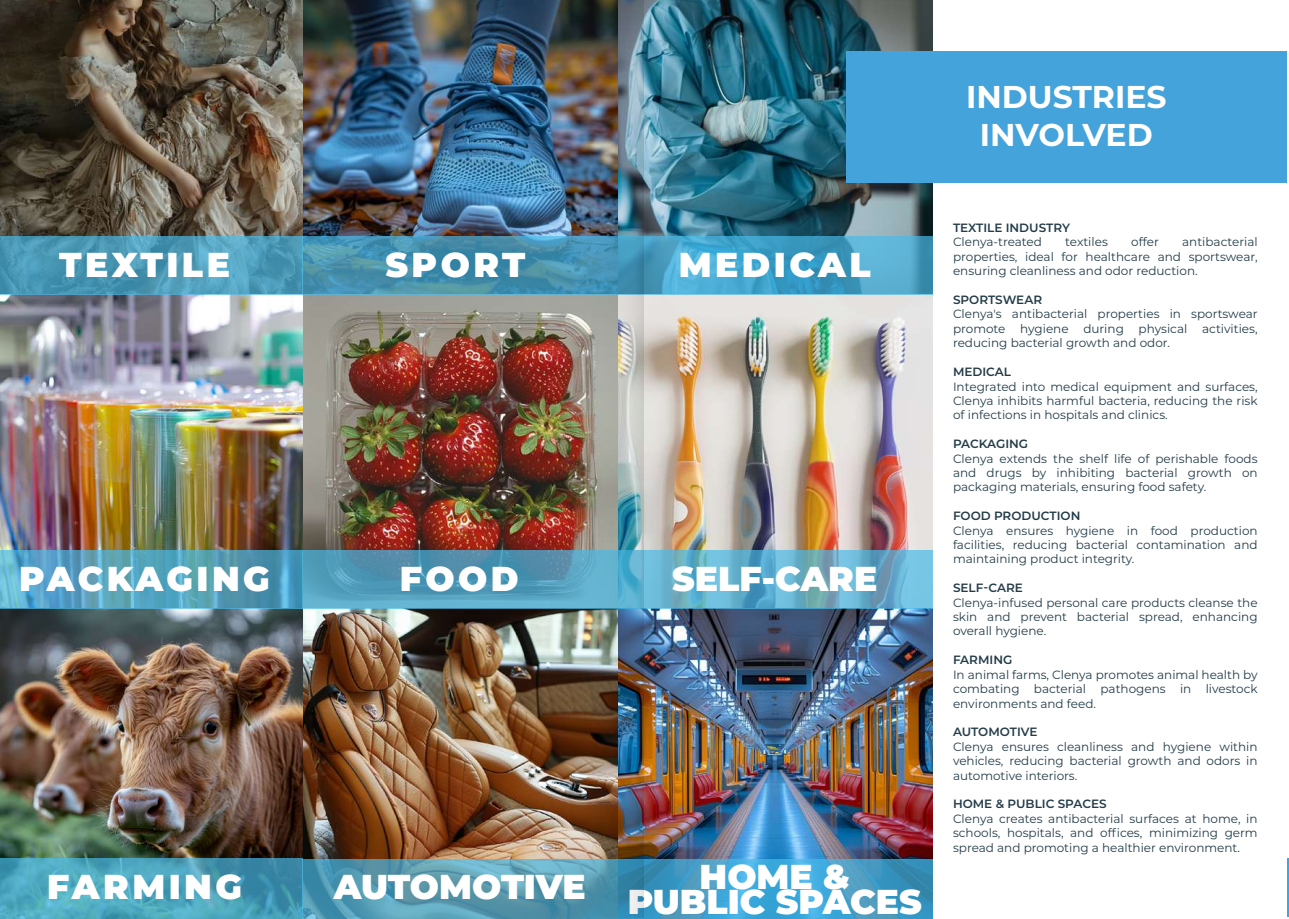
<style>
.page{position:relative;width:1289px;height:919px;background:#fff}
.page>*{position:absolute;margin:0;border:0;box-sizing:border-box;transform-origin:0 0}
.t1{font:900 34.5px "Montserrat";letter-spacing:.09em;color:#fff}
.t2{font:900 34.5px/25.5px "Montserrat";color:#fff;text-align:center}
.t3{font:900 34.5px "Montserrat";letter-spacing:-.01em;color:#fff}
.t4{font:700 31.5px/37.8px "Montserrat";color:#fff;text-align:center}
.t5{font:12px/14.4px "Montserrat";color:#233c49;text-align:justify}
.t6{font:600 12px "Montserrat";color:#233c49}
</style>
<div class="page">
<img style="left:0;top:0;width:932px;height:236px">
<img style="left:644px;top:294px;width:288px;height:256px">
<img style="left:0;top:608px;width:932px;height:250px">
<svg style="left:644px;top:236px;width:288px;height:58px;background:#46a3c9"></svg>
<svg style="left:644px;top:550px;width:288px;height:58px;background:#69b1cc"></svg>
<svg style="left:617px;top:858px;width:315px;height:60px;background:#419ecb"></svg>
<img style="left:0;top:294px;width:508px;height:315px">
<svg style="left:0;top:236px;width:302px;height:58px;background:#4c9ab7"></svg>
<svg style="left:302px;top:236px;width:206px;height:58px;background:#4490ac"></svg>
<svg style="left:0;top:550px;width:302px;height:58px;background:#56a1bd"></svg>
<svg style="left:302px;top:550px;width:206px;height:58px;background:#529ab8"></svg>
<svg style="left:0;top:858px;width:302px;height:60px;background:#4aa2b9"></svg>
<svg style="left:302px;top:858px;width:315px;height:60px;background:#579ab0"></svg>
<div style="left:846px;top:51px;width:440px;height:132px;background:#44a3da"></div>
<img style="left:508px;top:0;width:136px;height:917px">
<h2 class="t4" style="left:966px;top:77px;width:202px">INDUSTRIES<br>INVOLVED</h2>
<h1 class="t1" style="left:59px;top:238px;width:172px">TEXTILE</h1>
<h1 class="t1" style="left:385px;top:238px;width:141px">SPORT</h1>
<h1 class="t1" style="left:19px;top:552px;width:252px">PACKAGING</h1>
<h1 class="t1" style="left:400px;top:552px;width:121px">FOOD</h1>
<h1 class="t1" style="left:678px;top:238px;width:193px">MEDICAL</h1>
<h1 class="t2" style="left:672px;top:563px;width:206px">SELF-CARE</h1>
<p class="t6" style="left:953px;top:219px;width:118px">TEXTILE INDUSTRY</p>
<p class="t5" style="left:953px;top:234px;width:90px">Clenya-treated</p>
<p class="t5" style="left:1065px;top:234px;width:44px">textiles</p>
<p class="t5" style="left:1131px;top:234px;width:29px">offer</p>
<p class="t5" style="left:953px;top:234px;width:306px;text-indent:229px">antibacterial properties, ideal for healthcare and sportswear, ensuring cleanliness and odor reduction.</p>
<p class="t6" style="left:953px;top:291px;width:91px">SPORTSWEAR</p>
<p class="t5" style="left:953px;top:306px;width:306px">Clenya's antibacterial properties in sportswear promote hygiene during physical activities, reducing bacterial growth and odor.</p>
<p class="t6" style="left:953px;top:363px;width:59px">MEDICAL</p>
<p class="t5" style="left:953px;top:378px;width:306px">Integrated into medical equipment and surfaces, Clenya inhibits harmful bacteria, reducing the risk of infections in hospitals and clinics.</p>
<p class="t6" style="left:953px;top:435px;width:77px">PACKAGING</p>
<p class="t5" style="left:953px;top:450px;width:306px">Clenya extends the shelf life of perishable foods and drugs by inhibiting bacterial growth on packaging materials, ensuring food safety.</p>
<p class="t6" style="left:953px;top:507px;width:129px">FOOD PRODUCTION</p>
<p class="t5" style="left:953px;top:522px;width:306px">Clenya ensures hygiene in food production facilities, reducing bacterial contamination and maintaining product integrity.</p>
<p class="t6" style="left:953px;top:579px;width:71px">SELF-CARE</p>
<p class="t5" style="left:953px;top:594px;width:306px">Clenya-infused personal care products cleanse the skin and prevent bacterial spread, enhancing overall hygiene.</p>
<p class="t6" style="left:953px;top:651px;width:61px">FARMING</p>
<p class="t5" style="left:953px;top:666px;width:306px">In animal farms, Clenya promotes animal health by combating bacterial pathogens in livestock environments and feed.</p>
<p class="t6" style="left:953px;top:723px;width:86px">AUTOMOTIVE</p>
<p class="t5" style="left:953px;top:738px;width:306px">Clenya ensures cleanliness and hygiene within vehicles, reducing bacterial growth and odors in automotive interiors.</p>
<p class="t6" style="left:953px;top:795px;width:155px">HOME &amp; PUBLIC SPACES</p>
<p class="t5" style="left:953px;top:810px;width:306px">Clenya creates antibacterial surfaces at home, in schools, hospitals, and offices, minimizing germ spread and promoting a healthier environment.</p>
<h1 class="t1" style="left:47px;top:860px;width:196px">FARMING</h1>
<h1 class="t3" style="left:334px;top:860px;width:253px">AUTOMOTIVE</h1>
<h1 class="t2" style="left:627px;top:861px;width:295px">HOME &amp;<br>PUBLIC SPACES</h1>
<h1 class="t1" style="left:683px;top:860px;width:184px">FABRICS</h1>
</div>
